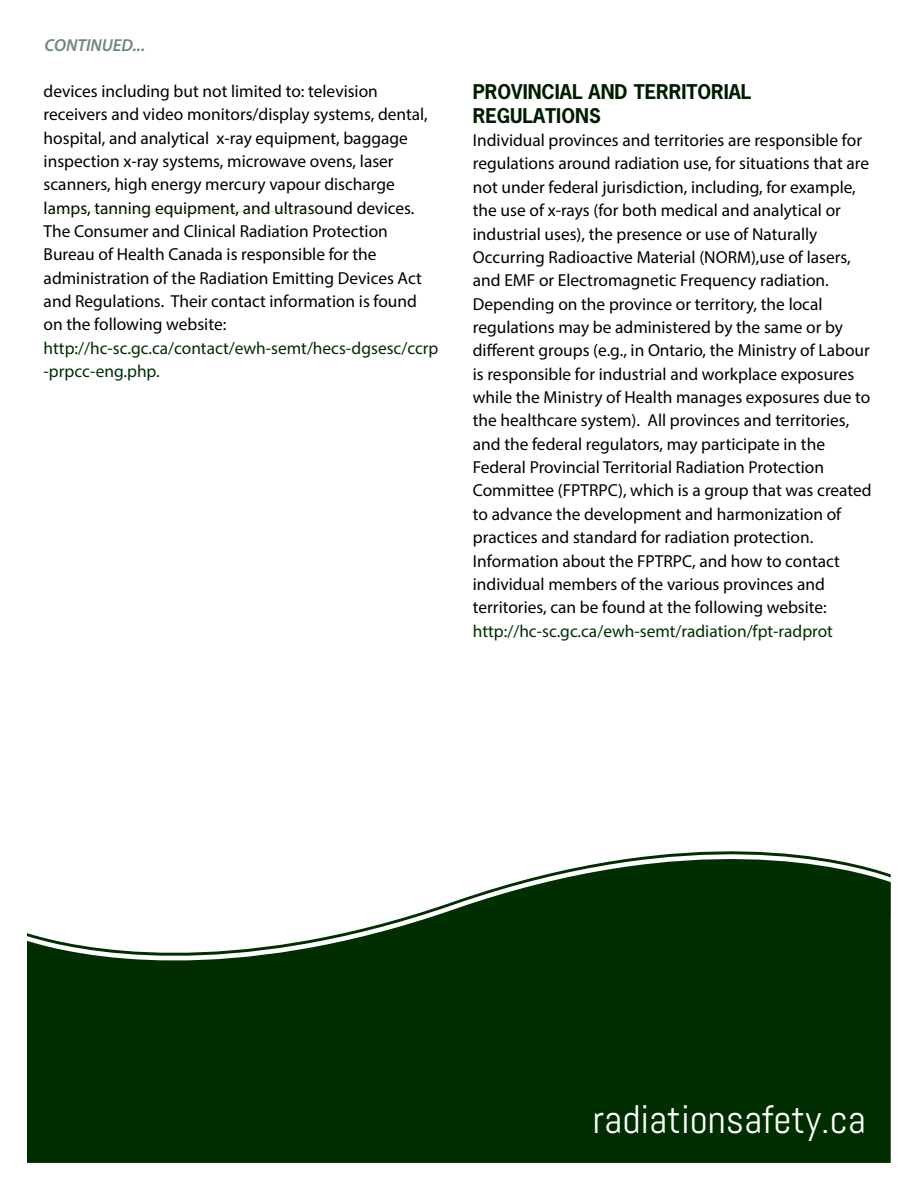
<style>
.page{position:relative;width:918px;height:1188px;background:#fff}
.page>*{position:absolute;margin:0;border:0;box-sizing:border-box;transform-origin:0 0}
.t1{font:39.75px "Abel";color:#fff}
.t2{font:700 19.05px/23.4px "News Gothic";color:#001d00}
.t3{font:17.4px/23.4px "Myriad Pro";color:#000}
.t4{font:17.4px/23.4px "Myriad Pro";color:#002e00}
.t5{font:italic 600 17.4px "Myriad Pro";color:#6e8585}
</style>
<div class="page">
<div style="left:27px;top:984px;width:864px;height:179px;background:#002e00"></div>
<svg style="left:27px;top:851px;width:864px;height:133px;fill:#002e00"></svg>
<hr style="left:45px;top:211px;width:279px;height:1px;background:#7ae363">
<p class="t5" style="left:45px;top:35px;width:102px">CONTINUED...</p>
<p class="t3" style="left:44px;top:81px;width:386px">devices including but not limited to: television receivers and video monitors/display systems, dental, hospital, and analytical x-ray equipment, baggage inspection x-ray systems, microwave ovens, laser scanners, high energy mercury vapour discharge lamps, tanning equipment, and ultrasound devices.<br>The Consumer and Clinical Radiation Protection Bureau of Health Canada is responsible for the administration of the Radiation Emitting Devices Act and Regulations. Their contact information is found on the following website:</p>
<p class="t4" style="left:44px;top:338px;width:396px">http://hc-sc.gc.ca/contact/ewh-semt/hecs-dgsesc/ccrp -prpcc-eng.php.</p>
<p class="t2" style="left:473px;top:81px;width:280px">PROVINCIAL AND TERRITORIAL<br>REGULATIONS</p>
<p class="t3" style="left:473px;top:130px;width:400px">Individual provinces and territories are responsible for regulations around radiation use, for situations that are not under federal jurisdiction, including, for example, the use of x-rays (for both medical and analytical or industrial uses), the presence or use of Naturally Occurring Radioactive Material (NORM),use of lasers, and EMF or Electromagnetic Frequency radiation.<br>Depending on the province or territory, the local regulations may be administered by the same or by different groups (e.g., in Ontario, the Ministry of Labour is responsible for industrial and workplace exposures while the Ministry of Health manages exposures due to the healthcare system). All provinces and territories, and the federal regulators, may participate in the Federal Provincial Territorial Radiation Protection Committee (FPTRPC), which is a group that was created to advance the development and harmonization of practices and standard for radiation protection.<br>Information about the FPTRPC, and how to contact individual members of the various provinces and territories, can be found at the following website:</p>
<p class="t4" style="left:473px;top:621px;width:362px">http://hc-sc.gc.ca/ewh-semt/radiation/fpt-radprot</p>
<h1 class="t1" style="left:593px;top:1105px;width:274px">radiationsafety.ca</h1>
</div>
